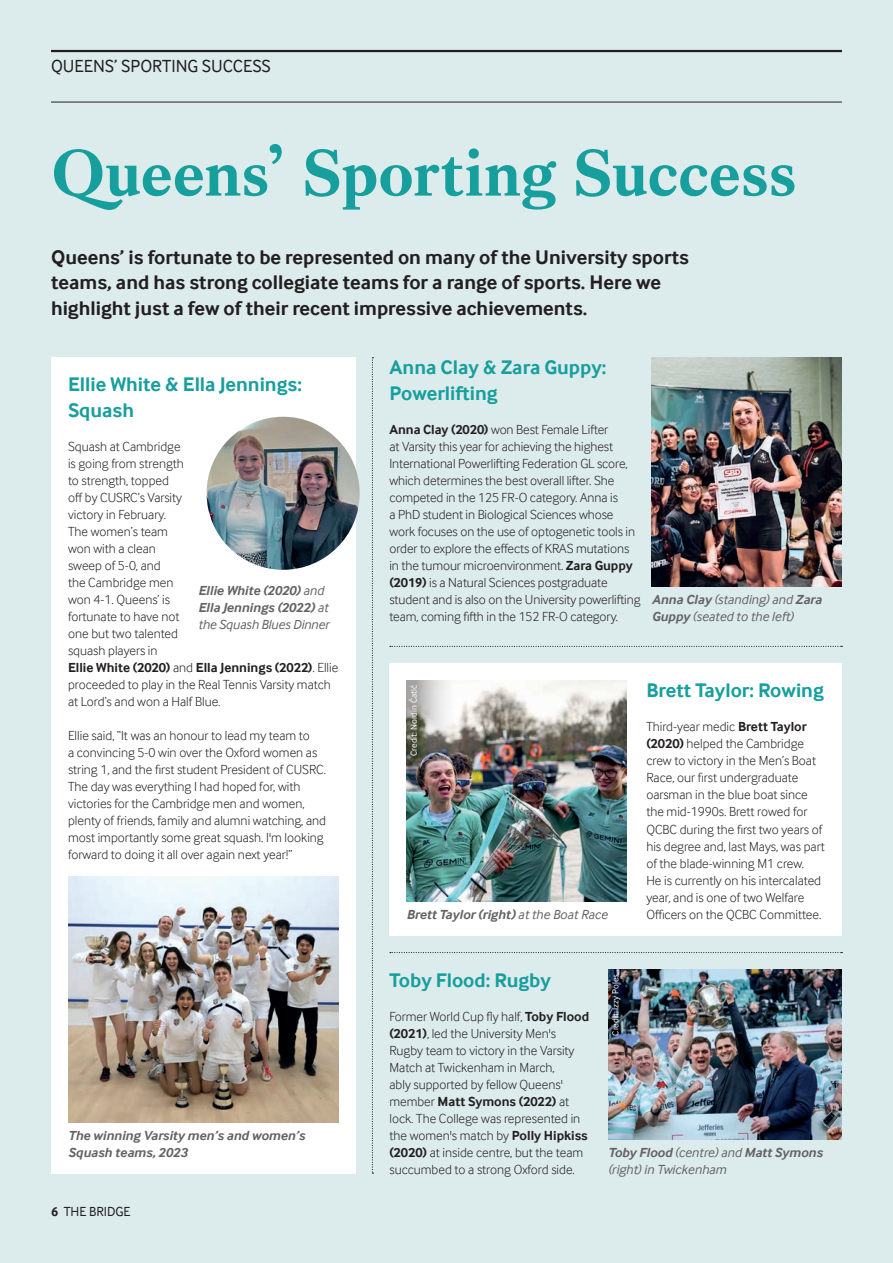
<style>
.page{position:relative;width:893px;height:1263px;background:#dcebec}
.page>*{position:absolute;margin:0;border:0;box-sizing:border-box;transform-origin:0 0}
.t1{font:700 67.5px "Kings Caslon";letter-spacing:-.01em;color:#179f9d}
.t2{font:700 20.25px/25.5px "Inter Face";color:#231f20}
.t3{font:700 20.25px/25.5px "Inter Face";color:#179f9d}
.t4{font:18px "Inter Face";color:#231f20}
.t5{font:300 13.5px/17px "Inter Face";color:#231f20}
.t6{font:italic 700 13.5px/17px "Inter Face";color:#636366}
.t7{font:italic 13.5px/17px "Inter Face";color:#636366}
.t8{font:13.5px "Inter Face";color:#231f20}
.t9{font:9px "Inter Face";color:#fff}
.s1{font-weight:700}
.s2{font-weight:400}
</style>
<div class="page">
<div style="left:389px;top:663px;width:257px;height:272px;background:#fff"></div>
<div style="left:51px;top:357px;width:304px;height:817px;background:#fff"></div>
<hr style="left:51px;top:102px;width:791px;height:1px;background:#231f20">
<hr style="left:51px;top:50px;width:791px;height:2px;background:#231f20">
<img style="left:652px;top:357px;width:190px;height:230px">
<img style="left:207px;top:417px;width:153px;height:153px;border-radius:77px">
<img style="left:608px;top:969px;width:234px;height:171px">
<img style="left:68px;top:876px;width:270px;height:247px">
<div style="left:629px;top:663px;width:213px;height:272px;background:#fff"></div>
<svg style="left:372px;top:357px;width:1px;height:817px"></svg>
<svg style="left:390px;top:646px;width:452px;height:1px"></svg>
<svg style="left:390px;top:952px;width:452px;height:1px"></svg>
<img style="left:406px;top:680px;width:221px;height:221px">
<svg style="left:406px;top:680px;width:53px;height:65px"></svg>
<h3 class="t4" style="left:51px;top:56px;width:221px">QUEENS’ SPORTING SUCCESS</h3>
<h1 class="t1" style="left:51px;top:133px;width:747px">Queens’ Sporting Success</h1>
<h2 class="t2" style="left:51px;top:244px;width:639px">Queens’ is fortunate to be represented on many of the University sports teams, and has strong collegiate teams for a range of sports. Here we highlight just a few of their recent impressive achievements.</h2>
<h2 class="t3" style="left:389px;top:355px;width:218px">Anna Clay &amp; Zara Guppy:<br>Powerlifting</h2>
<p class="t5" style="left:389px;top:421px;width:253px"><span class="s1">Anna Clay (2020)</span> won Best Female Lifter<br>at Varsity this year for achieving the highest International Powerlifting Federation GL score, which determines the best overall lifter. She competed in the 125 FR-O category. Anna is<br>a PhD student in Biological Sciences whose work focuses on the use of optogenetic tools in order to explore the effects of KRAS mutations in the tumour microenvironment. <span class="s1">Zara Guppy (2019)</span> is a Natural Sciences postgraduate student and is also on the University powerlifting team, coming fifth in the 152 FR-O category.</p>
<h2 class="t3" style="left:68px;top:372px;width:235px">Ellie White &amp; Ella Jennings:<br>Squash</h2>
<p class="t5" style="left:68px;top:438px;width:272px">Squash at Cambridge<br>is going from strength<br>to strength, topped<br>off by CUSRC’s Varsity<br>victory in February.<br>The women’s team<br>won with a clean<br>sweep of 5-0, and<br>the Cambridge men<br>won 4-1. Queens’ is<br>fortunate to have not<br>one but two talented<br>squash players in<br><span class="s1">Ellie White (2020)</span> and <span class="s1">Ella Jennings (2022)</span>. Ellie proceeded to play in the Real Tennis Varsity match at Lord’s and won a Half Blue.</p>
<p class="t5" style="left:68px;top:727px;width:259px">Ellie said, “It was an honour to lead my team to<br>a convincing 5-0 win over the Oxford women as string 1, and the first student President of CUSRC.<br>The day was everything I had hoped for, with victories for the Cambridge men and women, plenty of friends, family and alumni watching, and most importantly some great squash. I'm looking forward to doing it all over again next year!”</p>
<p class="t6" style="left:198px;top:582px;width:133px">Ellie White (2020) <span class="s2">and<br></span>Ella Jennings (2022) <span class="s2">at the Squash Blues Dinner</span></p>
<p class="t7" style="left:652px;top:591px;width:172px"><span class="s1">Anna Clay</span> (standing) and <span class="s1">Zara<br>Guppy</span> (seated to the left)</p>
<h2 class="t3" style="left:646px;top:678px;width:179px">Brett Taylor: Rowing</h2>
<p class="t5" style="left:646px;top:718px;width:180px">Third-year medic <span class="s1">Brett Taylor (2020)</span> helped the Cambridge crew to victory in the Men’s Boat<br>Race, our first undergraduate oarsman in the blue boat since the mid-1990s. Brett rowed for<br>QCBC during the first two years of his degree and, last Mays, was part of the blade-winning M1 crew.<br>He is currently on his intercalated year, and is one of two Welfare<br>Officers on the QCBC Committee.</p>
<p class="t9" style="left:409px;top:756px;width:73px;rotate:-90deg">Credit: Nordin Ćatić</p>
<p class="t6" style="left:406px;top:905px;width:203px">Brett Taylor (right) <span class="s2">at the Boat Race</span></p>
<p class="t6" style="left:68px;top:1126px;width:239px">The winning Varsity men’s and women’s<br>Squash teams, 2023</p>
<p class="t8" style="left:51px;top:1204px;width:81px"><span class="s1">6</span> THE BRIDGE</p>
<h2 class="t3" style="left:389px;top:967px;width:163px">Toby Flood: Rugby</h2>
<p class="t5" style="left:389px;top:1007px;width:201px">Former World Cup fly half, <span class="s1">Toby Flood (2021)</span>, led the University Men's Rugby team to victory in the Varsity Match at Twickenham in March,<br>ably supported by fellow Queens' member <span class="s1">Matt Symons (2022)</span> at lock. The College was represented in the women's match by <span class="s1">Polly Hipkiss (2020)</span> at inside centre, but the team succumbed to a strong Oxford side.</p>
<p class="t9" style="left:610px;top:1035px;width:63px;rotate:-90deg">Credit: Izzy Poles</p>
<p class="t7" style="left:608px;top:1143px;width:216px"><span class="s1">Toby Flood</span> (centre) and <span class="s1">Matt Symons </span>(right) in Twickenham</p>
</div>
